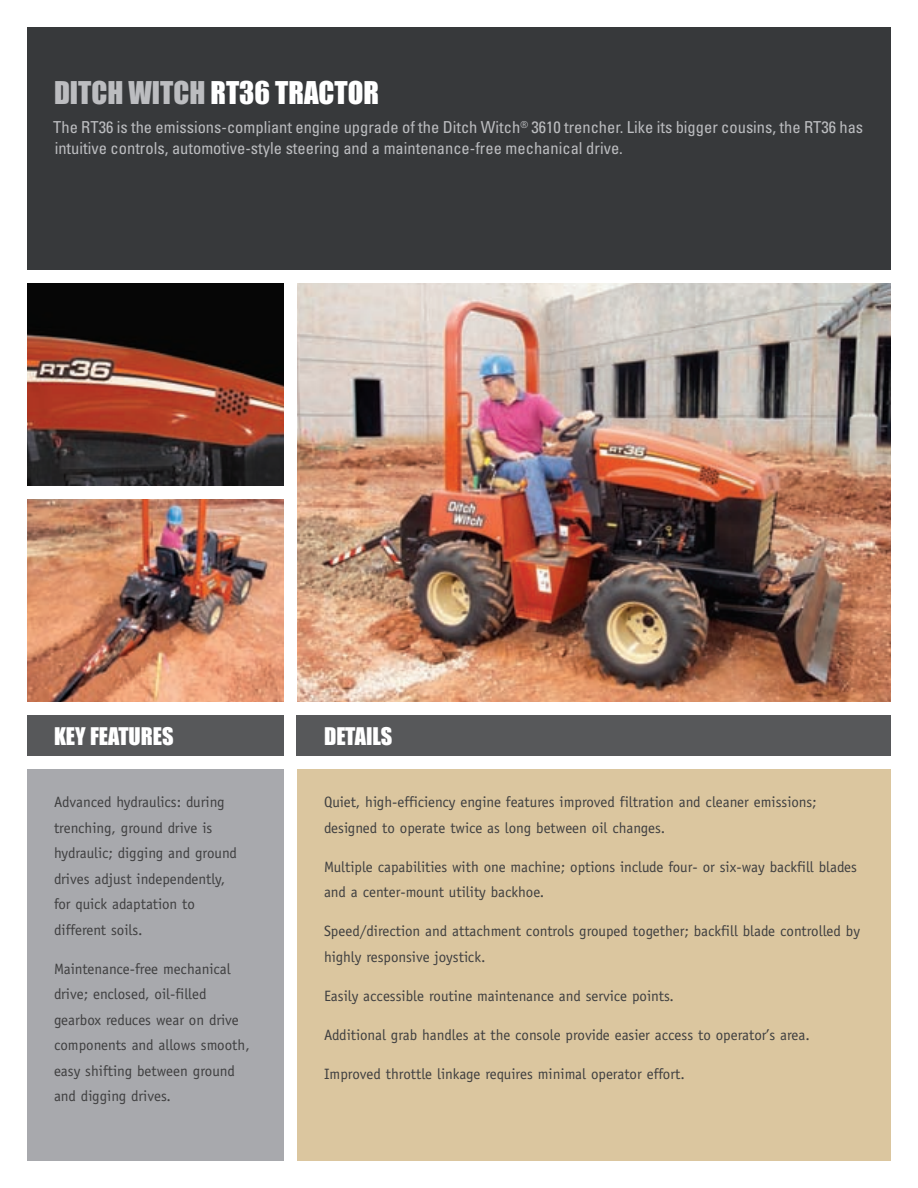
<style>
.page{position:relative;width:918px;height:1188px;background:#fff}
.page>*{position:absolute;margin:0;border:0;box-sizing:border-box;transform-origin:0 0}
.t1{font:28.8px "Impact";color:#fff}
.t2{font:22.35px "Impact";color:#fff}
.t3{font:condensed 16.5px/21px "Univers LT Std";color:#bcbdc0}
.t4{font:15px/25.5px "Officina Sans Std";color:#3f3f40}
.s1{color:#bcbdc0}
</style>
<div class="page">
<img style="left:27px;top:500px;width:257px;height:202px">
<div style="left:27px;top:27px;width:864px;height:243px;background:#37393b"></div>
<img style="left:297px;top:284px;width:594px;height:418px">
<div style="left:297px;top:769px;width:594px;height:392px;background:#dbc69f"></div>
<div style="left:297px;top:715px;width:594px;height:41px;background:#57585a"></div>
<div style="left:27px;top:769px;width:257px;height:392px;background:#a8a9ad"></div>
<div style="left:27px;top:715px;width:257px;height:41px;background:#57585a"></div>
<img style="left:27px;top:283px;width:257px;height:203px">
<h1 class="t1" style="left:54px;top:75px;width:327px"><span class="s1">DITCH WITCH</span> RT36 TRACTOR</h1>
<p class="t3" style="left:53px;top:117px;width:812px">The RT36 is the emissions-compliant engine upgrade of the Ditch Witch<sup>®</sup> 3610 trencher. Like its bigger cousins, the RT36 has intuitive controls, automotive-style steering and a maintenance-free mechanical drive.</p>
<h2 class="t2" style="left:54px;top:722px;width:121px">KEY FEATURES</h2>
<p class="t4" style="left:54px;top:790px;width:185px">Advanced hydraulics: during trenching, ground drive is hydraulic; digging and ground drives adjust independently, for quick adaptation to different soils.</p>
<p class="t4" style="left:54px;top:956px;width:197px">Maintenance-free mechanical drive; enclosed, oil-filled gearbox reduces wear on drive components and allows smooth, easy shifting between ground and digging drives.</p>
<h2 class="t2" style="left:324px;top:722px;width:70px">DETAILS</h2>
<p class="t4" style="left:324px;top:790px;width:494px">Quiet, high-efficiency engine features improved filtration and cleaner emissions; designed to operate twice as long between oil changes.</p>
<p class="t4" style="left:324px;top:854px;width:535px">Multiple capabilities with one machine; options include four- or six-way backfill blades and a center-mount utility backhoe.</p>
<p class="t4" style="left:324px;top:919px;width:538px">Speed/direction and attachment controls grouped together; backfill blade controlled by highly responsive joystick.</p>
<p class="t4" style="left:324px;top:983px;width:352px">Easily accessible routine maintenance and service points.</p>
<p class="t4" style="left:324px;top:1022px;width:487px">Additional grab handles at the console provide easier access to operator’s area.</p>
<p class="t4" style="left:324px;top:1061px;width:362px">Improved throttle linkage requires minimal operator effort.</p>
</div>
